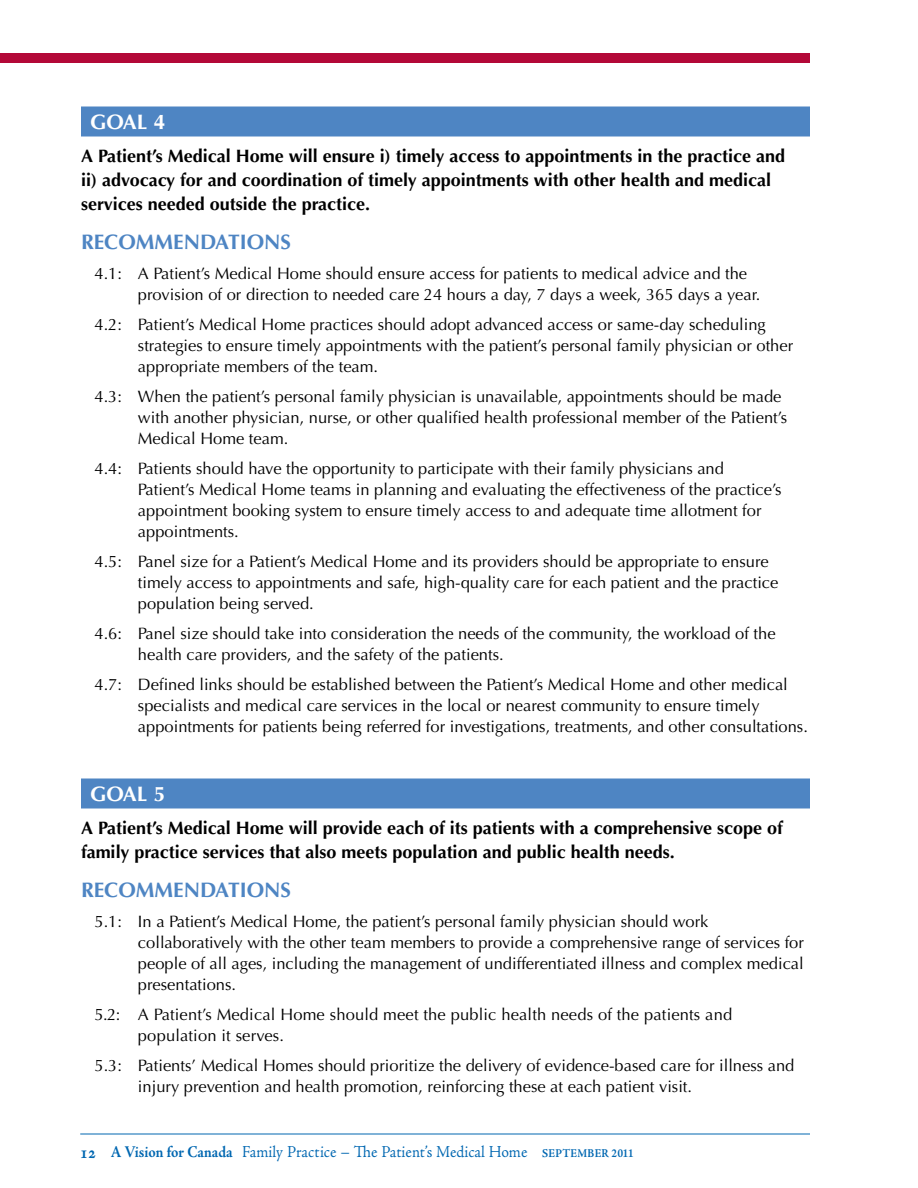
<style>
.page{position:relative;width:918px;height:1188px;background:#fff}
.page>*{position:absolute;margin:0;border:0;box-sizing:border-box;transform-origin:0 0}
.t1{font:700 21px "Optima";color:#4e85c3}
.t2{font:700 21px "Optima";color:#fff}
.t3{font:700 18px/24px "Optima";color:#000}
.t4{font:16.5px/21px "Optima";color:#000}
.t5{font:16.5px "Adobe Jenson Pro Lt Capt";color:#0067b1;scale:.9 1}
.s1{font-family:"Adobe Jenson Pro";font-weight:700;font-size:18px}
.s2{font-family:"Adobe Jenson Pro";font-weight:700}
.s3{font-family:"Adobe Jenson Pro";font-weight:700;font-size:12px}
</style>
<div class="page">
<div style="left:0;top:54px;width:810px;height:9px;background:#b30838"></div>
<hr style="left:80px;top:1134px;width:730px;height:1px;background:#0067b1">
<div style="left:81px;top:106px;width:729px;height:30px;background:#4e85c3"></div>
<div style="left:81px;top:778px;width:729px;height:30px;background:#4e85c3"></div>
<p class="t2" style="left:90px;top:110px;width:77px">Goal 4</p>
<p class="t3" style="left:81px;top:144px;width:706px">A Patient’s Medical H ome will ensure i) timely access to appointments in the practice and ii) advocacy for and coordination of timely appointments with other health and medical services needed outside the practice.</p>
<p class="t1" style="left:81px;top:230px;width:209px">Recommendations</p>
<p class="t4" style="left:138px;top:263px;width:624px;text-indent:-43px">4.1: A Patient’s Medical Home should ensure access for patients to medical advice and the provision of or direction to needed care 24 hours a day, 7 days a week, 365 days a year.</p>
<p class="t4" style="left:138px;top:314px;width:657px;text-indent:-43px">4.2: Patient’s Medical Home practices should adopt advanced access or same-day scheduling strategies to ensure timely appointments with the patient’s personal family physician or other appropriate members of the team.</p>
<p class="t4" style="left:138px;top:386px;width:651px;text-indent:-43px">4.3: When the patient’s personal family physician is unavailable, appointments should be made with another physician, nurse, or other qualified health professional member of the Patient’s<br>Medical Home team.</p>
<p class="t4" style="left:138px;top:458px;width:645px;text-indent:-43px">4.4: Patients should have the opportunity to participate with their family physicians and Patient’s Medical Home teams in planning and evaluating the effectiveness of the practice’s appointment booking system to ensure timely access to and adequate time allotment for appointments.</p>
<p class="t4" style="left:138px;top:551px;width:642px;text-indent:-43px">4.5: Panel size for a Patient’s Medical Home and its providers should be appropriate to ensure timely access to appointments and safe, high-quality care for each patient and the practice population being served.</p>
<p class="t4" style="left:138px;top:623px;width:639px;text-indent:-43px">4.6: Panel size should take into consideration the needs of the community, the workload of the health care providers, and the safety of the patients.</p>
<p class="t4" style="left:138px;top:674px;width:671px;text-indent:-43px">4.7: Defined links should be established between the Patient’s Medical Home and other medical specialists and medical care services in the local or nearest community to ensure timely appointments for patients being referred for investigations, treatments, and other consultations.</p>
<p class="t2" style="left:90px;top:782px;width:77px">Goal 5</p>
<p class="t3" style="left:81px;top:816px;width:703px">A Patient’s Medical H ome will provide each of its patients with a comprehensive scope of family practice services that also meets population and public health needs.</p>
<p class="t1" style="left:81px;top:878px;width:209px">Recommendations</p>
<p class="t4" style="left:138px;top:911px;width:667px;text-indent:-43px">5.1: In a Patient’s Medical Home, the patient’s personal family physician should work collaboratively with the other team members to provide a comprehensive range of services for people of all ages, including the management of undifferentiated illness and complex medical presentations.</p>
<p class="t4" style="left:138px;top:1004px;width:596px;text-indent:-43px">5.2: A Patient’s Medical Home should meet the public health needs of the patients and population it serves.</p>
<p class="t4" style="left:138px;top:1055px;width:658px;text-indent:-43px">5.3: Patients’ Medical Homes should prioritize the delivery of evidence-based care for illness and injury prevention and health promotion, reinforcing these at each patient visit.</p>
<p class="t5" style="left:80px;top:1142px;width:616px"><span class="s1">12</span> <span class="s2">A Vision for Canada</span> Family Practice – The Patient’s Medical Home <span class="s3">SEPTEMBER 2011</span></p>
</div>
